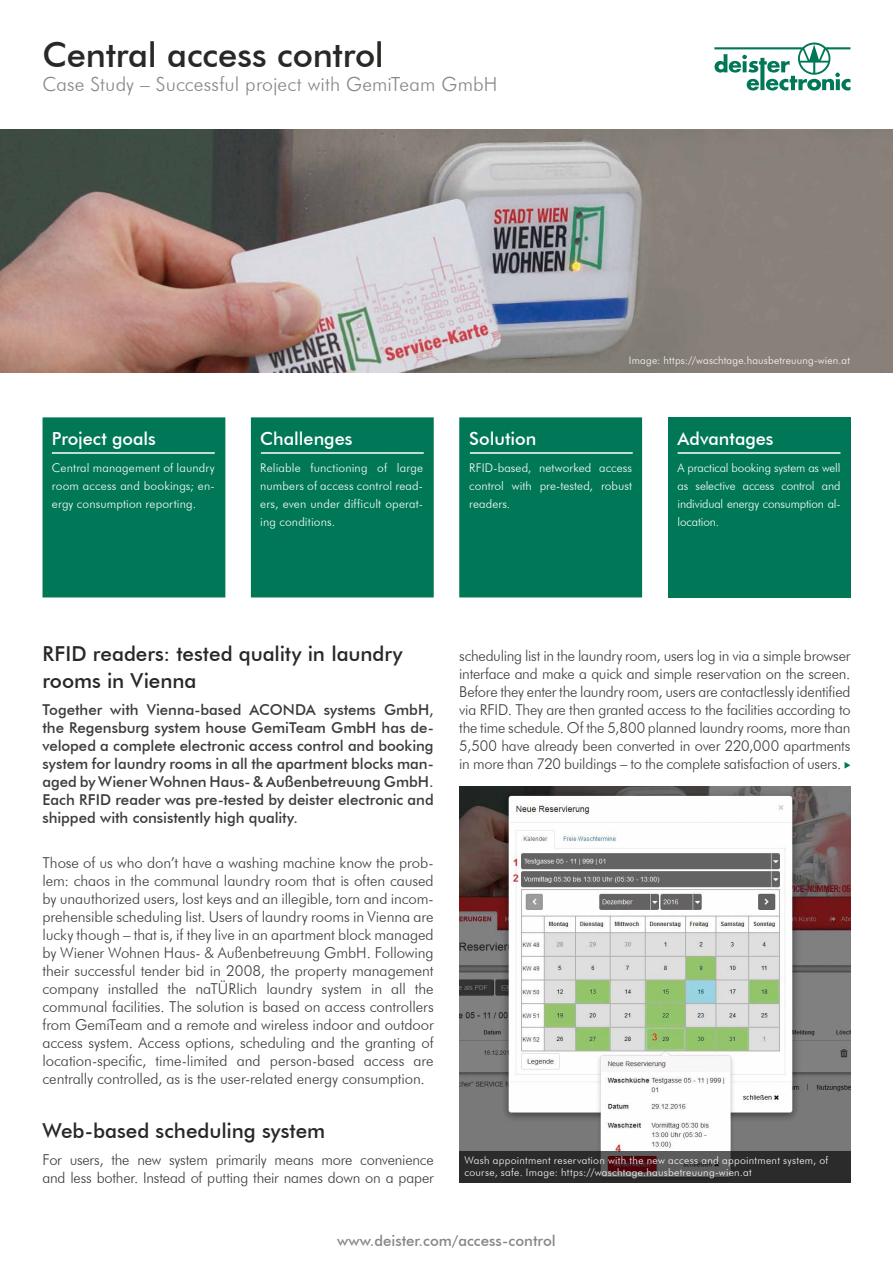
<style>
.page{position:relative;width:893px;height:1263px;background:#fff}
.page>*{position:absolute;margin:0;border:0;box-sizing:border-box;transform-origin:0 0}
.t1{font:500 34.35px "Futura BT";letter-spacing:-.005em;color:#282827}
.t2{font:500 20.7px/27px "Futura BT";color:#282827}
.t3{font:300 19.5px "Futura BT";letter-spacing:.005em;color:#878787}
.t4{font:500 18px "Futura BT";color:#fff}
.t5{font:300 15px/18px "Futura BT";letter-spacing:-.015em;color:#3c3c3b;text-align:justify}
.t6{font:500 15px/18px "Futura BT";letter-spacing:-.005em;color:#3c3c3b;text-align:justify}
.t7{font:500 15px "Futura BT";color:#878787}
.t8{font:300 12px/18px "Futura BT";letter-spacing:.005em;color:#fff;text-align:justify}
.t9{font:300 10.5px/12px "Futura BT";letter-spacing:.025em;color:#fff}
</style>
<div class="page">
<svg style="left:844px;top:762px;width:6px;height:7px"></svg>
<div style="left:43px;top:417px;width:182px;height:180px;background:#007858"></div>
<div style="left:251px;top:417px;width:183px;height:180px;background:#007858"></div>
<div style="left:459px;top:417px;width:183px;height:180px;background:#007858"></div>
<div style="left:668px;top:417px;width:182px;height:180px;background:#007858"></div>
<hr style="left:52px;top:452px;width:163px;height:2px;background:#fff">
<hr style="left:261px;top:452px;width:163px;height:2px;background:#fff">
<hr style="left:470px;top:452px;width:163px;height:2px;background:#fff">
<hr style="left:678px;top:452px;width:162px;height:2px;background:#fff">
<img style="left:459px;top:787px;width:391px;height:364px">
<svg style="left:459px;top:1151px;width:391px;height:32px;background:#363232"></svg>
<img style="left:0;top:130px;width:893px;height:243px">
<svg style="left:714px;top:43px;width:136px;height:48px"></svg>
<h1 class="t1" style="left:43px;top:34px;width:343px">Central access control</h1>
<h3 class="t3" style="left:43px;top:72px;width:456px">Case Study – Successful project with GemiTeam GmbH</h3>
<p class="t9" style="left:629px;top:354px;width:223px">Image: https://waschtage.hausbetreuung-wien.at</p>
<p class="t4" style="left:52px;top:427px;width:106px">Project goals</p>
<p class="t8" style="left:52px;top:458px;width:164px">Central management of laundry room access and bookings; en&shy;ergy consumption reporting.</p>
<p class="t4" style="left:260px;top:427px;width:94px">Challenges</p>
<p class="t8" style="left:260px;top:458px;width:164px">Reliable functioning of large numbers of access control read&shy;ers, even under difficult operat&shy;ing conditions.</p>
<p class="t4" style="left:469px;top:427px;width:69px">Solution</p>
<p class="t8" style="left:469px;top:458px;width:164px">RFID-based, networked access control with pre-tested, robust readers.</p>
<p class="t4" style="left:678px;top:427px;width:98px">Advantages</p>
<p class="t8" style="left:678px;top:458px;width:164px">A practical booking system as well as selective access control and individual energy consumption al&shy;location.</p>
<h2 class="t2" style="left:43px;top:640px;width:362px">RFID readers: tested quality in laundry rooms in Vienna</h2>
<p class="t6" style="left:43px;top:700px;width:393px">Together with Vienna-based ACONDA systems GmbH, the Regensburg system house GemiTeam GmbH has de&shy;veloped a complete electronic access control and booking system for laundry rooms in all the apartment blocks man&shy;aged by Wiener Wohnen Haus- &amp; Außenbetreuung GmbH.<br>Each RFID reader was pre-tested by deister electronic and shipped with consistently high quality.</p>
<p class="t5" style="left:43px;top:853px;width:393px">Those of us who don’t have a washing machine know the prob&shy;lem: chaos in the communal laundry room that is often caused by unauthorized users, lost keys and an illegible, torn and incom&shy;prehensible scheduling list. Users of laundry rooms in Vienna are lucky though – that is, if they live in an apartment block managed by Wiener Wohnen Haus- &amp; Außenbetreuung GmbH. Following their successful tender bid in 2008, the property management company installed the naTÜRlich laundry system in all the communal facilities. The solution is based on access controllers from GemiTeam and a remote and wireless indoor and outdoor access system. Access options, scheduling and the granting of location-specific, time-limited and person-based access are centrally controlled, as is the user-related energy consumption.</p>
<h2 class="t2" style="left:43px;top:1117px;width:284px">Web-based scheduling system</h2>
<p class="t5" style="left:43px;top:1150px;width:393px">For users, the new system primarily means more convenience and less bother. Instead of putting their names down on a paper</p>
<p class="t5" style="left:459px;top:646px;width:393px">scheduling list in the laundry room, users log in via a simple browser interface and make a quick and simple reservation on the screen.<br>Before they enter the laundry room, users are contactlessly identified via RFID. They are then granted access to the facilities according to the time schedule. Of the 5,800 planned laundry rooms, more than 5,500 have already been converted in over 220,000 apartments in more than 720 buildings – to the complete satisfaction of users.</p>
<p class="t9" style="left:464px;top:1154px;width:365px">Wash appointment reservation with the new access and appointment system, of course, safe. Image: https://waschtage.hausbetreuung-wien.at</p>
<p class="t7" style="left:337px;top:1231px;width:220px">www.deister.com/access-control</p>
</div>
